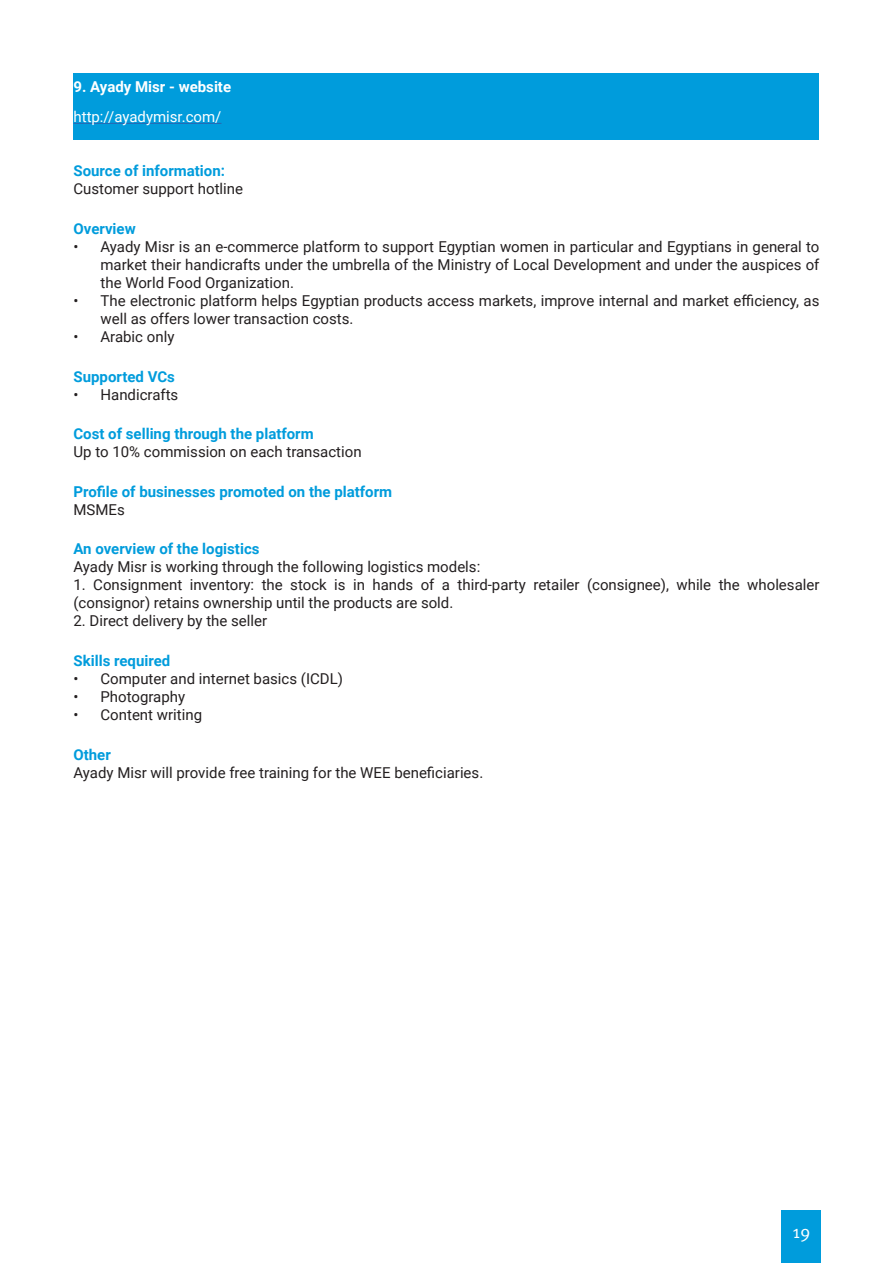
<style>
.page{position:relative;width:893px;height:1263px;background:#fff}
.page>*{position:absolute;margin:0;border:0;box-sizing:border-box;transform-origin:0 0}
.t1{font:18px "Meta Pro";color:#fff}
.t2{font:15px/18px "Roboto";color:#231f20}
.t3{font:700 15px "Roboto";color:#009cdc}
.t4{font:15px "Roboto";color:#fff}
.t5{font:700 15px "Roboto";color:#fff}
</style>
<div class="page">
<div style="left:781px;top:1210px;width:40px;height:53px;background:#009cdc"></div>
<div style="left:74px;top:74px;width:745px;height:66px;background:#009cdc"></div>
<hr style="left:74px;top:123px;width:147px;height:1px;background:#2865b1">
<p class="t5" style="left:74px;top:76px;width:159px">9. Ayady Misr - website</p>
<p class="t4" style="left:74px;top:106px;width:149px">http://ayadymisr.com/</p>
<p class="t3" style="left:74px;top:160px;width:153px">Source of information:</p>
<p class="t2" style="left:74px;top:179px;width:171px">Customer support hotline</p>
<p class="t3" style="left:74px;top:218px;width:64px">Overview</p>
<p class="t2" style="left:100px;top:237px;width:720px;text-align:justify;text-indent:-27px">• Ayady Misr is an e-commerce platform to support Egyptian women in particular and Egyptians in general to market their handicrafts under the umbrella of the Ministry of Local Development and under the auspices of the World Food Organization.</p>
<p class="t2" style="left:100px;top:291px;width:720px;text-indent:-27px">• The electronic platform helps Egyptian products access markets, improve internal and market efficiency, as well as offers lower transaction costs.</p>
<p class="t2" style="left:74px;top:327px;width:102px">• Arabic only</p>
<p class="t3" style="left:74px;top:366px;width:103px">Supported VCs</p>
<p class="t2" style="left:74px;top:385px;width:106px">• Handicrafts</p>
<p class="t3" style="left:74px;top:423px;width:242px">Cost of selling through the platform</p>
<p class="t2" style="left:74px;top:442px;width:290px">Up to 10% commission on each transaction</p>
<p class="t3" style="left:74px;top:481px;width:320px">Profile of businesses promoted on the platform</p>
<p class="t2" style="left:74px;top:500px;width:53px">MSMEs</p>
<p class="t3" style="left:74px;top:538px;width:188px">An overview of the logistics</p>
<p class="t2" style="left:74px;top:557px;width:408px">Ayady Misr is working through the following logistics models:</p>
<p class="t2" style="left:74px;top:575px;width:747px">1. Consignment inventory: the stock is in hands of a third-party retailer (consignee), while the wholesaler (consignor) retains ownership until the products are sold.</p>
<p class="t2" style="left:74px;top:611px;width:195px">2. Direct delivery by the seller</p>
<p class="t3" style="left:74px;top:650px;width:98px">Skills required</p>
<p class="t2" style="left:74px;top:669px;width:271px">• Computer and internet basics (ICDL)</p>
<p class="t2" style="left:74px;top:687px;width:113px">• Photography</p>
<p class="t2" style="left:74px;top:705px;width:130px">• Content writing</p>
<p class="t3" style="left:74px;top:744px;width:39px">Other</p>
<p class="t2" style="left:74px;top:763px;width:411px">Ayady Misr will provide free training for the WEE beneficiaries.</p>
<p class="t1" style="left:792px;top:1220px;width:19px">19</p>
</div>
